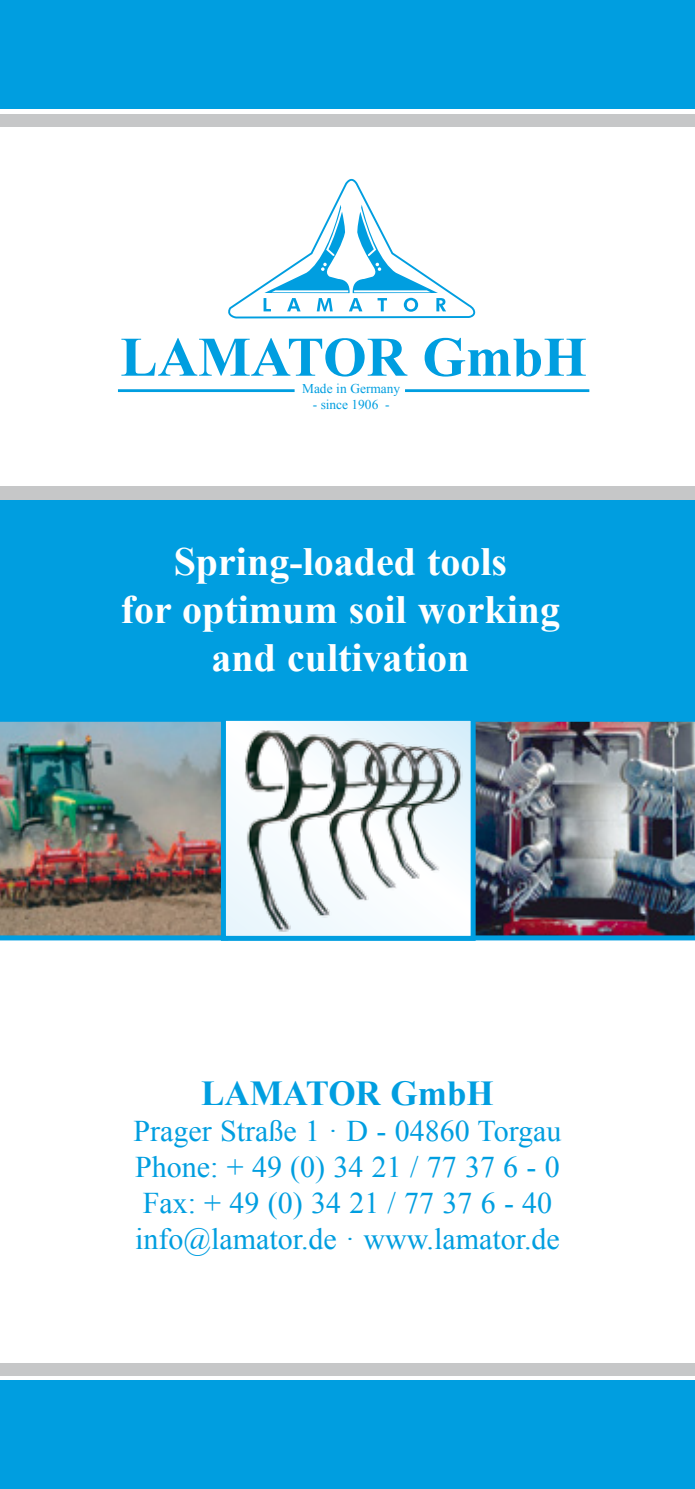
<style>
.page{position:relative;width:695px;height:1489px;background:#fff}
.page>*{position:absolute;margin:0;border:0;box-sizing:border-box;transform-origin:0 0}
.t1{font:700 55.75px "Times New Roman";color:#009ee0}
.t2{font:700 40px/48px "Times New Roman";color:#fff;text-align:center}
.t3{font:700 35px "Times New Roman";color:#009ee0}
.t4{font:30px/36px "Times New Roman";color:#009ee0}
.t5{font:13.5px "Times New Roman";color:#009ee0}
</style>
<div class="page">
<div style="left:0;top:1363px;width:694px;height:125px;background:#c6c7c8"></div>
<div style="left:0;top:1376px;width:694px;height:112px;background:#fff"></div>
<div style="left:0;top:1380px;width:694px;height:108px;background:#009ee0"></div>
<div style="left:0;top:486px;width:694px;height:414px;background:#c6c7c8"></div>
<div style="left:0;top:500px;width:694px;height:432px;background:#009ee0"></div>
<img style="left:475px;top:721px;width:219px;height:219px">
<img style="left:0;top:721px;width:221px;height:219px">
<img style="left:227px;top:724px;width:242px;height:210px">
<div style="left:221px;top:715px;width:254px;height:225px;border:5px solid #009ee0"></div>
<svg style="left:228px;top:179px;width:247px;height:139px"></svg>
<hr style="left:405px;top:389px;width:184px;height:3px;background:#009ee0">
<hr style="left:118px;top:389px;width:176px;height:3px;background:#009ee0">
<div style="left:0;top:0;width:694px;height:126px;background:#c6c7c8"></div>
<div style="left:0;top:0;width:694px;height:113px;background:#fff"></div>
<div style="left:0;top:0;width:694px;height:109px;background:#009ee0"></div>
<h1 class="t1" style="left:120px;top:318px;width:468px">LAMATOR GmbH</h1>
<p class="t5" style="left:302px;top:379px;width:100px">Made in Germany</p>
<p class="t5" style="left:313px;top:395px;width:78px">- since 1906 -</p>
<h2 class="t2" style="left:121px;top:536px;width:440px">Spring-loaded tools<br>for optimum soil working and cultivation</h2>
<p class="t3" style="left:201px;top:1069px;width:294px">LAMATOR GmbH</p>
<p class="t4" style="left:133px;top:1112px;width:429px">Prager Straße 1 · D - 04860 Torgau<br>Phone: + 49 (0) 34 21 / 77 37 6 - 0<br>Fax: + 49 (0) 34 21 / 77 37 6 - 40 info@lamator.de · www.lamator.de</p>
</div>
